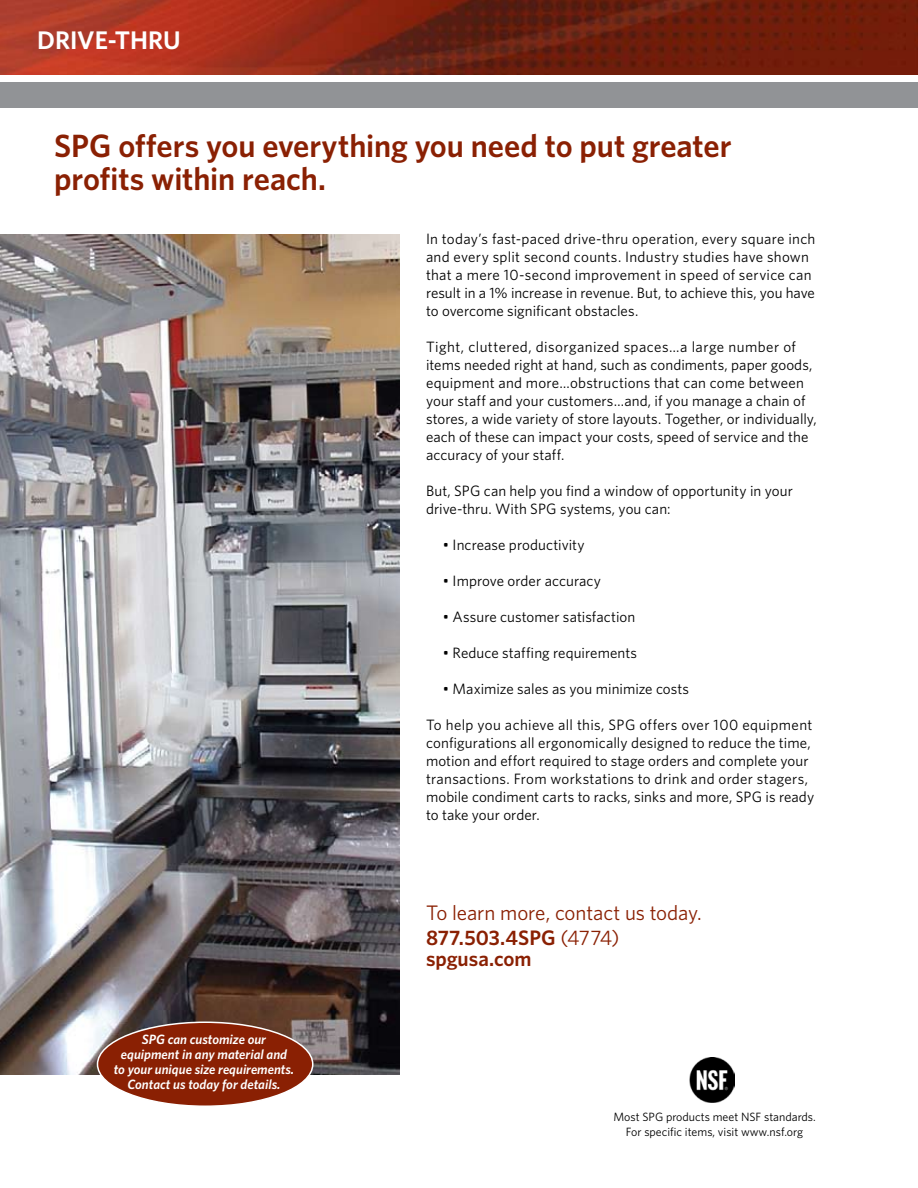
<style>
.page{position:relative;width:918px;height:1188px;background:#fff}
.page>*{position:absolute;margin:0;border:0;box-sizing:border-box;transform-origin:0 0}
.t1{font:600 32.25px/32.2px "Whitney";letter-spacing:-.005em;color:#8a2003}
.t2{font:600 25.5px "Whitney";letter-spacing:-.005em;color:#fff}
.t3{font:21px/25.2px "Whitney";letter-spacing:-.005em;color:#8a2003}
.t4{font:600 21px "Whitney";color:#8a2003}
.t5{font:15px/18px "Whitney";letter-spacing:.005em;color:#000}
.t6{font:italic 600 13.5px/15px "Whitney";color:#fff;text-align:center}
.t7{font:12px/14.4px "Whitney";color:#000;text-align:center}
.s1{font-weight:600}
</style>
<div class="page">
<div style="left:0;top:82px;width:918px;height:26px;background:#919396"></div>
<img style="left:0;top:0;width:918px;height:74px">
<img style="left:0;top:234px;width:400px;height:840px">
<div style="left:98px;top:1022px;width:215px;height:84px;background:#8a2003;border-radius:50%"></div>
<div style="left:97px;top:1022px;width:217px;height:85px;border:2px solid #fff;border-radius:50%"></div>
<img style="left:690px;top:1058px;width:45px;height:45px">
<h2 class="t2" style="left:37px;top:25px;width:145px">Drive-Thru</h2>
<h1 class="t1" style="left:54px;top:129px;width:679px">SPG offers you everything you need to put greater profits within reach.</h1>
<p class="t5" style="left:426px;top:229px;width:391px">I n today’s fast-paced drive-thru operation, every square inch and every split second counts. I ndustry studies have shown that a mere 10-second improvement in speed of service can result in a 1% increase in revenue. But, to achieve this, you have to overcome significant obstacles.</p>
<p class="t5" style="left:426px;top:337px;width:392px">Tight, cluttered, disorganized spaces…a large number of items needed right at hand, such as condiments, paper goods, equipment and more…obstructions that can come between your staff and your customers…and, if you manage a chain of stores, a wide variety of store layouts. Together, or individually, each of these can impact your costs, speed of service and the accuracy of your staff.</p>
<p class="t5" style="left:426px;top:481px;width:368px">But, SPG can help you find a window of opportunity in your drive-thru. With SPG systems, you can:</p>
<p class="t5" style="left:443px;top:535px;width:143px">• I ncrease productivity</p>
<p class="t5" style="left:443px;top:571px;width:160px">• I mprove order accuracy</p>
<p class="t5" style="left:443px;top:607px;width:194px">• Assure customer satisfaction</p>
<p class="t5" style="left:443px;top:643px;width:196px">• Reduce staffing requirements</p>
<p class="t5" style="left:443px;top:679px;width:248px">• Maximize sales as you minimize costs</p>
<p class="t5" style="left:426px;top:715px;width:390px">To help you achieve all this, SPG offers over 100 equipment configurations all ergonomically designed to reduce the time, motion and effort required to stage orders and complete your transactions. From workstations to drink and order stagers, mobile condiment carts to racks, sinks and more, SPG is ready to take your order.</p>
<p class="t6" style="left:114px;top:1032px;width:182px">SPG can customize our equipment in any material and to your unique size requirements.<br>Contact us today for details.</p>
<h3 class="t3" style="left:426px;top:899px;width:277px">To learn more, contact us today.<br><span class="s1">877.503.4SPG</span> (4774)</h3>
<h3 class="t4" style="left:426px;top:946px;width:107px">spgusa.com</h3>
<p class="t7" style="left:613px;top:1109px;width:204px">Most SPG products meet N SF standards.<br>For specific items, visit www.nsf.org</p>
</div>
